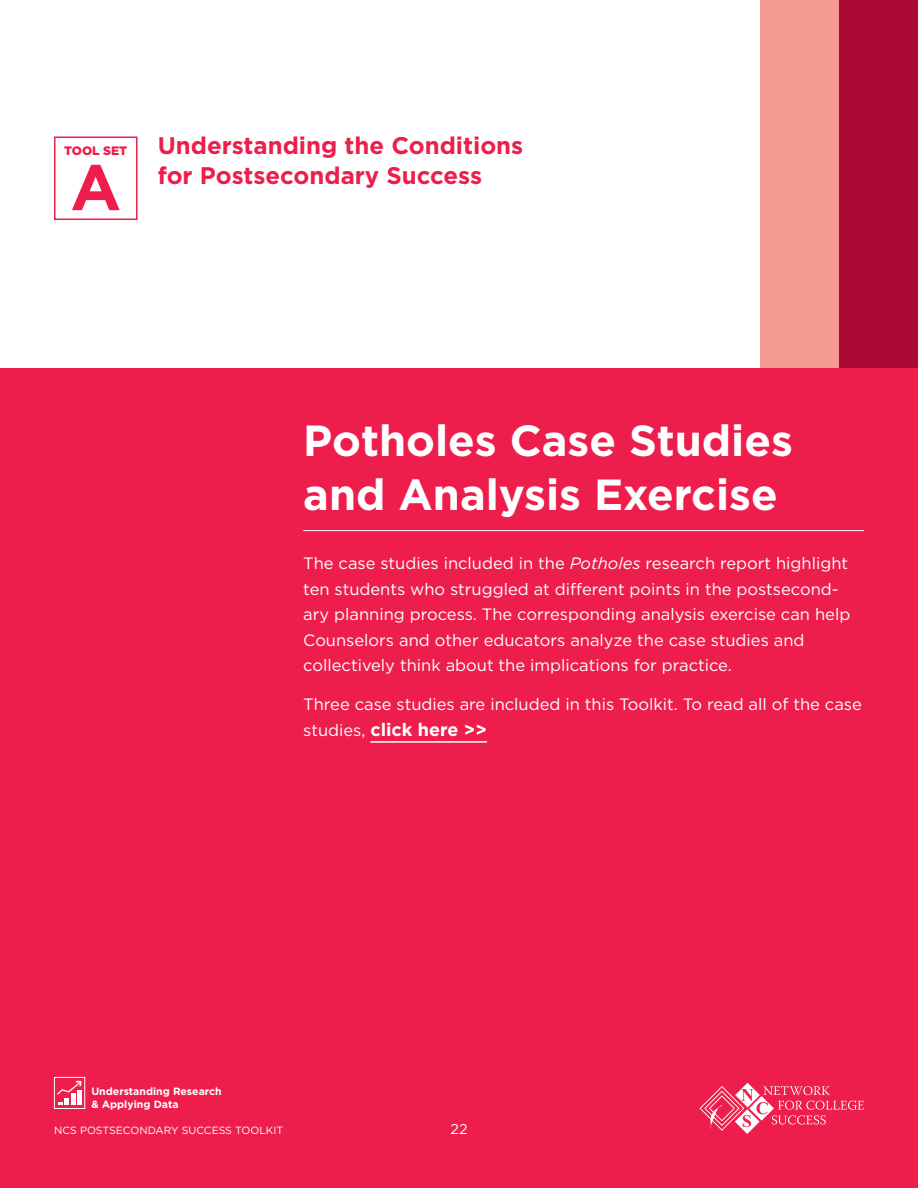
<style>
.page{position:relative;width:918px;height:1188px;background:#fff}
.page>*{position:absolute;margin:0;border:0;box-sizing:border-box;transform-origin:0 0}
.t1{font:700 64.35px "Gotham";color:#ed1e4c}
.t2{font:700 43.5px/54px "Gotham";color:#fff}
.t3{font:700 24px/30px "Gotham";color:#ed1e4c}
.t4{font:700 18px "Gotham";color:#fff}
.t5{font:16.5px/25.5px "Gotham";color:#fff}
.t6{font:14.25px "Gotham";color:#fff}
.t7{font:900 12.3px "Gotham";color:#ed1e4c}
.t8{font:700 10.5px/12.6px "Gotham";color:#fff}
.t9{font:10.5px "Gotham";color:#fff}
.s1{font-style:italic}
.s2{font-weight:400;font-size:16.5px}
</style>
<div class="page">
<div style="left:0;top:368px;width:918px;height:820px;background:#ed1e4c"></div>
<svg style="left:700px;top:1083px;width:164px;height:51px"></svg>
<div style="left:77px;top:1091px;width:5px;height:14px;background:#fff"></div>
<svg style="left:57px;top:1081px;width:24px;height:24px"></svg>
<div style="left:54px;top:1077px;width:31px;height:32px;border:1px solid #fff"></div>
<div style="left:760px;top:0;width:79px;height:368px;background:#f59993"></div>
<div style="left:839px;top:0;width:79px;height:368px;background:#a90933"></div>
<div style="left:54px;top:136px;width:84px;height:84px;border:2px solid #ed1e4c"></div>
<hr style="left:303px;top:530px;width:561px;height:1px;background:#fff">
<hr style="left:370px;top:741px;width:117px;height:2px;background:#fff">
<p class="t7" style="left:64px;top:144px;width:65px">TOOL SET</p>
<h1 class="t1" style="left:70px;top:150px;width:52px">A</h1>
<h3 class="t3" style="left:158px;top:130px;width:367px">Understanding the Conditions for Postsecondary Success</h3>
<h2 class="t2" style="left:303px;top:413px;width:491px">Potholes Case Studies and Analysis Exercise</h2>
<p class="t5" style="left:303px;top:551px;width:548px">The case studies included in the <span class="s1">Potholes</span> research report highlight ten students who struggled at different points in the postsecond&shy;ary planning process. The corresponding analysis exercise can help Counselors and other educators analyze the case studies and collectively think about the implications for practice.</p>
<p class="t5" style="left:303px;top:692px;width:560px">Three case studies are included in this Toolkit. To read all of the case</p>
<p class="t4" style="left:303px;top:719px;width:185px"><span class="s2">studies,</span> click here &gt;&gt;</p>
<p class="t8" style="left:91px;top:1085px;width:132px">Understanding Research &amp; Applying Data</p>
<p class="t9" style="left:54px;top:1124px;width:231px">NCS POSTSECONDARY SUCCESS TOOLKIT</p>
<p class="t6" style="left:450px;top:1121px;width:19px">22</p>
</div>
